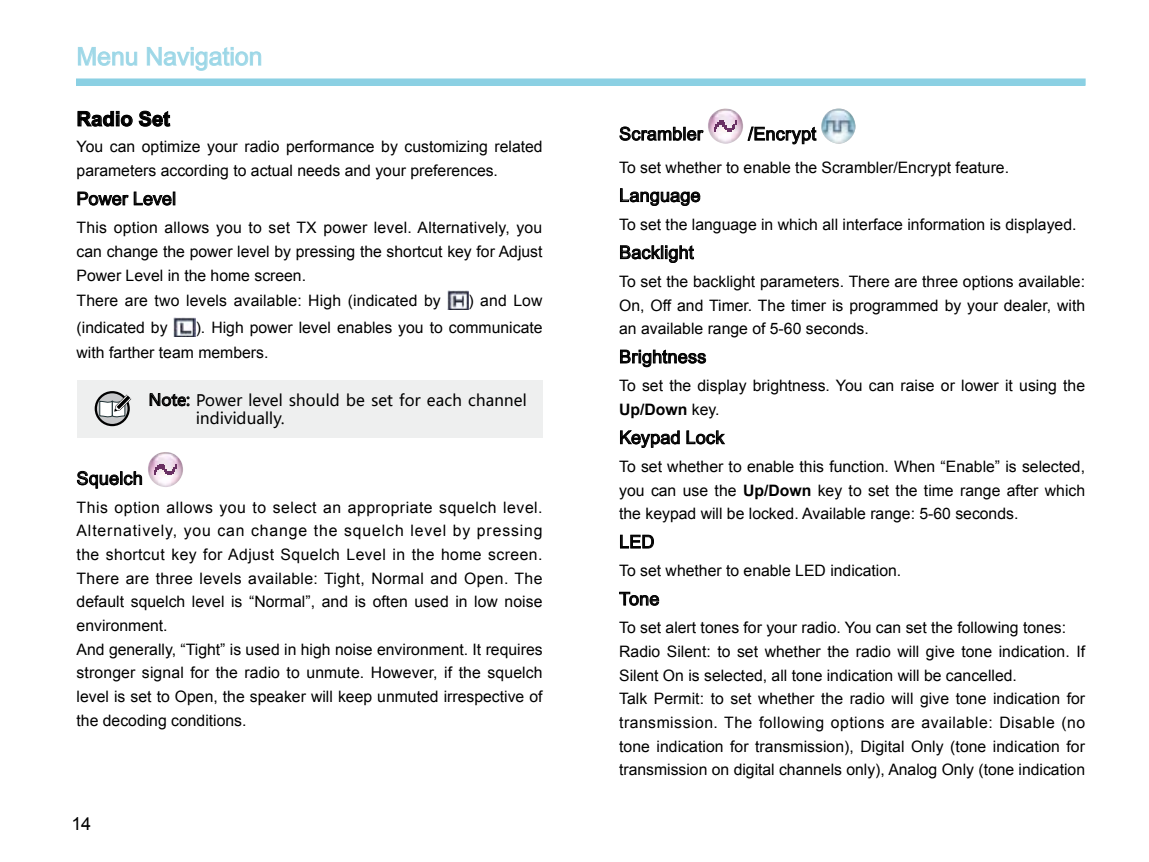
<style>
.page{position:relative;width:1149px;height:862px;background:#fff}
.page>*{position:absolute;margin:0;border:0;box-sizing:border-box;transform-origin:0 0}
.t1{font:24.75px "Arial";color:#9cd7e7}
.t2{font:700 20.25px "Arial";color:#000}
.t3{font:18px "Arial";letter-spacing:.01em;color:#000}
.t4{font:15.75px/23.6px "Arial";color:#000}
.t5{font:15.75px/18.9px "Microsoft Ya Hei";color:#000}
.s1{font-weight:700}
</style>
<div class="page">
<div style="left:76px;top:79px;width:1008px;height:6px;background:#8bd0e3"></div>
<div style="left:77px;top:379px;width:465px;height:58px;background:#eeefef"></div>
<svg style="left:77px;top:110px;width:93px;height:17px"></svg>
<svg style="left:78px;top:192px;width:50px;height:13px"></svg>
<svg style="left:134px;top:192px;width:41px;height:13px"></svg>
<img style="left:447px;top:290px;width:21px;height:19px">
<img style="left:173px;top:317px;width:23px;height:19px">
<svg style="left:149px;top:393px;width:41px;height:13px"></svg>
<svg style="left:77px;top:471px;width:65px;height:17px"></svg>
<img style="left:148px;top:451px;width:35px;height:36px;border-radius:50%">
<svg style="left:154px;top:463px;width:23px;height:12px"></svg>
<svg style="left:619px;top:127px;width:84px;height:13px"></svg>
<img style="left:707px;top:108px;width:35px;height:36px;border-radius:50%">
<svg style="left:713px;top:120px;width:23px;height:12px"></svg>
<svg style="left:747px;top:127px;width:69px;height:17px"></svg>
<img style="left:820px;top:108px;width:35px;height:36px;border-radius:50%">
<svg style="left:620px;top:188px;width:80px;height:17px"></svg>
<svg style="left:620px;top:245px;width:73px;height:17px"></svg>
<svg style="left:620px;top:349px;width:85px;height:18px"></svg>
<svg style="left:620px;top:430px;width:59px;height:17px"></svg>
<svg style="left:686px;top:430px;width:38px;height:14px"></svg>
<svg style="left:620px;top:534px;width:33px;height:14px"></svg>
<svg style="left:619px;top:591px;width:39px;height:14px"></svg>
<svg style="left:78px;top:47px;width:60px;height:19px"></svg>
<svg style="left:146px;top:47px;width:116px;height:24px"></svg>
<svg style="left:96px;top:392px;width:33px;height:33px"></svg>
<div style="left:95px;top:391px;width:35px;height:35px;border:2px solid #000;border-radius:50%"></div>
<svg style="left:99px;top:394px;width:32px;height:24px"></svg>
<h1 class="t1" style="left:77px;top:40px;width:187px">Menu Navigation</h1>
<p class="t2" style="left:77px;top:105px;width:95px">Radio Set</p>
<p class="t4" style="left:77px;top:135px;width:467px">You can optimize your radio performance by customizing related parameters according to actual needs and your preferences.</p>
<p class="t3" style="left:77px;top:187px;width:101px">Power Level</p>
<p class="t4" style="left:77px;top:216px;width:467px;text-align:justify">This option allows you to set TX power level. Alternatively, you can change the power level by pressing the shortcut key for Adjust Power Level in the home screen.</p>
<p class="t4" style="left:77px;top:288px;width:365px">There are two levels available: High (indicated by</p>
<p class="t4" style="left:468px;top:288px;width:76px">) and Low</p>
<p class="t4" style="left:77px;top:315px;width:92px">(indicated by</p>
<p class="t4" style="left:77px;top:314px;width:467px;line-height:25.4px;text-indent:119px">). High power level enables you to communicate with farther team members.</p>
<p class="t5" style="left:196px;top:389px;width:332px;text-indent:-47px">Note: Power level should be set for each channel individually.</p>
<p class="t3" style="left:77px;top:466px;width:68px">Squelch</p>
<p class="t4" style="left:77px;top:495px;width:467px">This option allows you to select an appropriate squelch level.<br>Alternatively, you can change the squelch level by pressing the shortcut key for Adjust Squelch Level in the home screen.<br>There are three levels available: Tight, Normal and Open. The default squelch level is “Normal”, and is often used in low noise environment.<br>And generally, “Tight” is used in high noise environment. It requires stronger signal for the radio to unmute. However, if the squelch level is set to Open, the speaker will keep unmuted irrespective of the decoding conditions.</p>
<p class="t3" style="left:72px;top:810px;width:21px">14</p>
<p class="t3" style="left:619px;top:122px;width:85px">Scrambler</p>
<p class="t3" style="left:747px;top:122px;width:70px">/Encrypt</p>
<p class="t4" style="left:619px;top:155px;width:391px">To set whether to enable the Scrambler/Encrypt feature.</p>
<p class="t3" style="left:619px;top:183px;width:83px">Language</p>
<p class="t4" style="left:619px;top:212px;width:458px">To set the language in which all interface information is displayed.</p>
<p class="t3" style="left:619px;top:240px;width:76px">Backlight</p>
<p class="t4" style="left:619px;top:269px;width:467px;text-align:justify">To set the backlight parameters. There are three options available:<br>On, Off and Timer. The timer is programmed by your dealer, with an available range of 5-60 seconds.</p>
<p class="t3" style="left:619px;top:344px;width:89px">Brightness</p>
<p class="t4" style="left:619px;top:374px;width:467px">To set the display brightness. You can raise or lower it using the<br><span class="s1">Up/Down</span> key.</p>
<p class="t3" style="left:619px;top:425px;width:107px">Keypad Lock</p>
<p class="t4" style="left:619px;top:454px;width:467px;text-align:justify">To set whether to enable this function. When “Enable” is selected, you can use the <span class="s1">Up/Down</span> key to set the time range after which the keypad will be locked. Available range: 5-60 seconds.</p>
<p class="t3" style="left:619px;top:529px;width:37px">LED</p>
<p class="t4" style="left:619px;top:559px;width:283px">To set whether to enable LED indication.</p>
<p class="t3" style="left:619px;top:586px;width:42px">Tone</p>
<p class="t4" style="left:619px;top:616px;width:467px">To set alert tones for your radio. You can set the following tones:<br>Radio Silent: to set whether the radio will give tone indication. If Silent On is selected, all tone indication will be cancelled.<br>Talk Permit: to set whether the radio will give tone indication for transmission. The following options are available: Disable (no tone indication for transmission), Digital Only (tone indication for transmission on digital channels only), Analog Only (tone indication</p>
</div>
